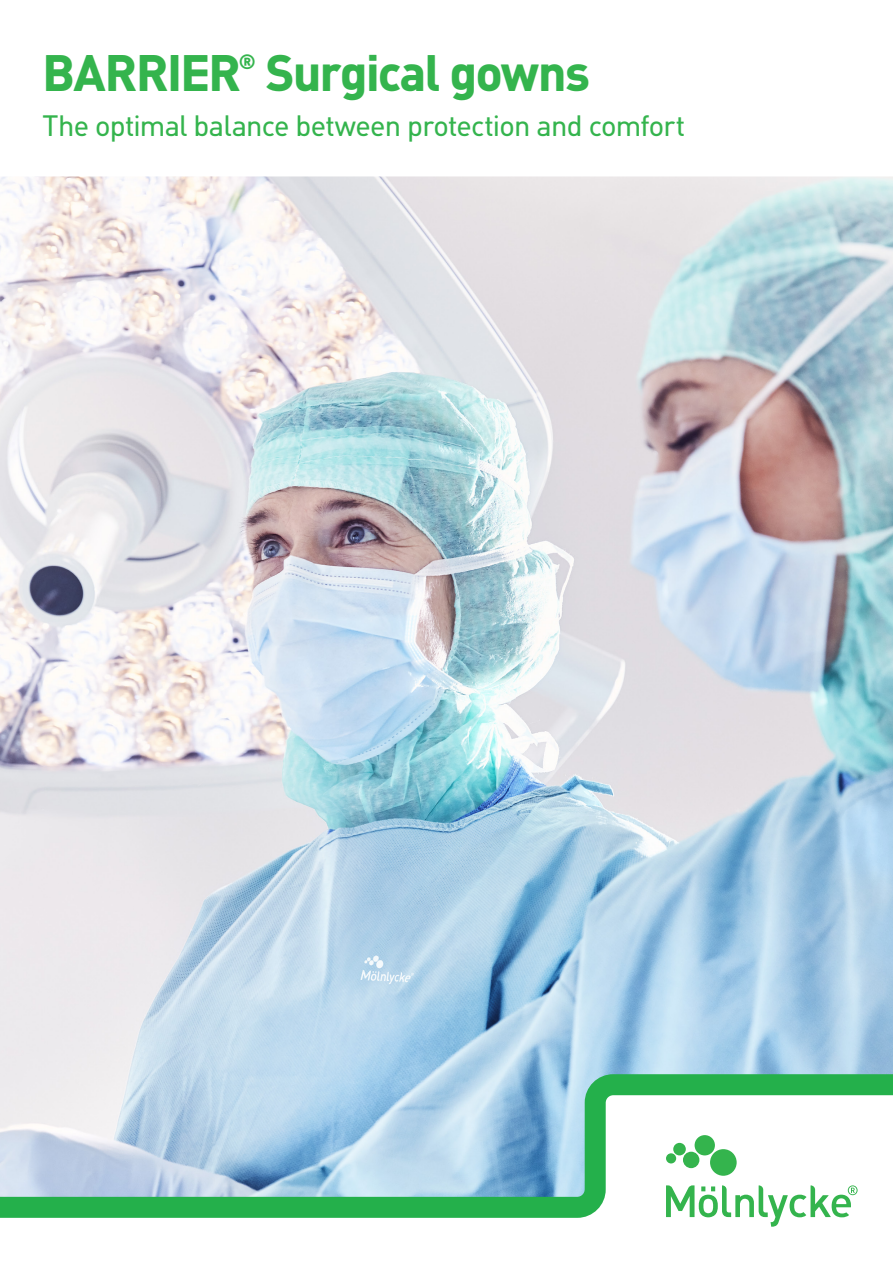
<style>
.page{position:relative;width:893px;height:1263px;background:#fff}
.page>*{position:absolute;margin:0;border:0;box-sizing:border-box;transform-origin:0 0}
.t1{font:700 49.5px "Molnlycke Din";letter-spacing:-.025em;color:#34b44d}
.t2{font:28.5px "Molnlycke Din";letter-spacing:-.025em;color:#34b44d}
.t3{font:700 20.1px "Molnlycke Din";color:#34b44d}
</style>
<div class="page">
<img style="left:0;top:176px;width:893px;height:888px">
<svg style="left:0;top:1064px;width:893px;height:163px"></svg>
<p class="t1" style="left:43px;top:43px;width:200px">BARRIER</p>
<p class="t3" style="left:239px;top:50px;width:18px">®</p>
<p class="t1" style="left:266px;top:43px;width:326px">Surgical gowns</p>
<p class="t2" style="left:43px;top:109px;width:644px">The optimal balance between protection and comfort</p>
</div>
